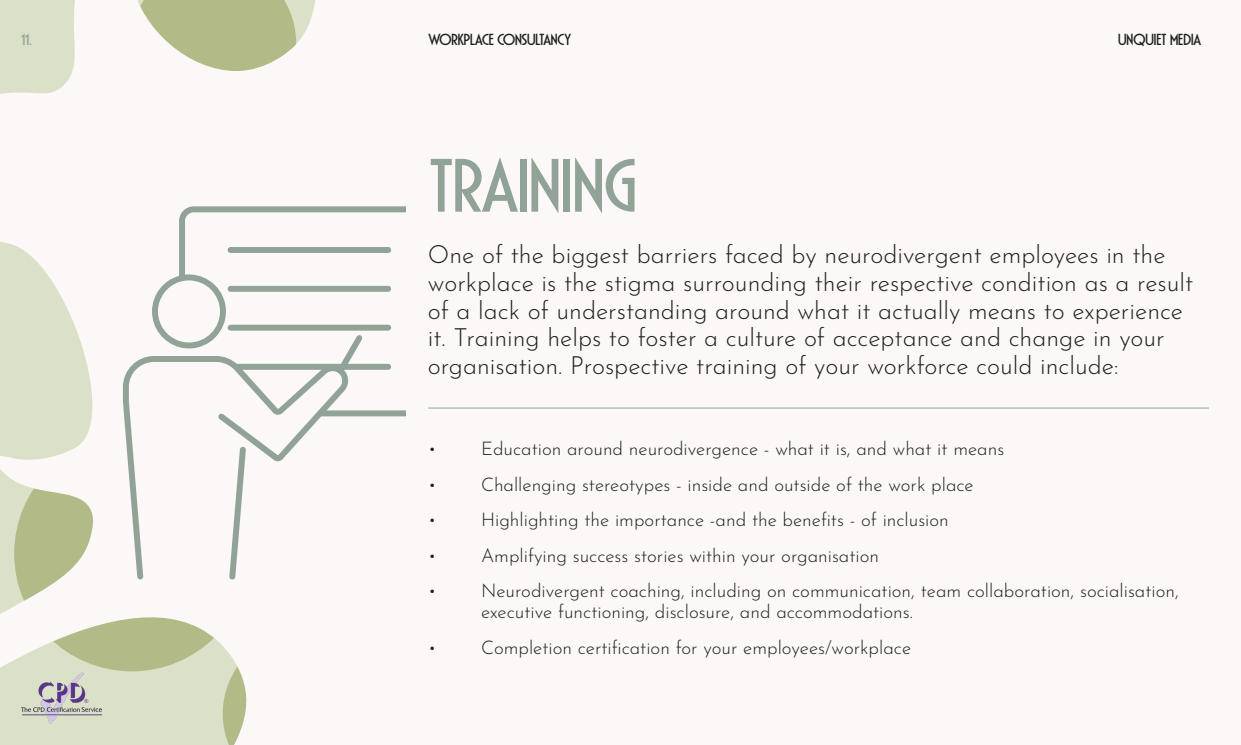
<style>
.page{position:relative;width:1241px;height:745px;background:#fff}
.page>*{position:absolute;margin:0;border:0;box-sizing:border-box;transform-origin:0 0}
.t1{font:100px "LHF Gloria";color:#91a396}
.t2{font:100 25px/27.5px "Josefin Sans";color:#1e201d}
.t3{font:21.25px "LHF Gloria";color:#1e201d}
.t4{font:21.25px "LHF Gloria";color:#91a396}
.t5{font:100 18.75px/21.2px "Josefin Sans";color:#1e201d}
</style>
<div class="page">
<svg style="left:0;top:0;width:316px;height:744px"></svg>
<div style="left:366px;top:0;width:112px;height:744px;background:#fbf8f7"></div>
<svg style="left:123px;top:206px;width:283px;height:373px"></svg>
<svg style="left:229px;top:446px;width:17px;height:133px"></svg>
<div style="left:406px;top:0;width:834px;height:744px;background:#fbf8f7"></div>
<hr style="left:428px;top:407px;width:780px;height:1px;background:#91a397">
<img style="left:21px;top:672px;width:81px;height:51px">
<p class="t4" style="left:21px;top:30px;width:12px">11.</p>
<p class="t3" style="left:428px;top:30px;width:144px">workplace Consultancy</p>
<p class="t3" style="left:1117px;top:30px;width:84px">Unquiet Media</p>
<h1 class="t1" style="left:428px;top:140px;width:210px">Training</h1>
<p class="t2" style="left:428px;top:239px;width:766px">One of the biggest barriers faced by neurodivergent employees in the workplace is the stigma surrounding their respective condition as a result of a lack of understanding around what it actually means to experience it. Training helps to foster a culture of acceptance and change in your organisation. Prospective training of your workforce could include:</p>
<p class="t5" style="left:428px;top:436px;width:578px">• Education around neurodivergence - what it is, and what it means</p>
<p class="t5" style="left:428px;top:471px;width:547px">• Challenging stereotypes - inside and outside of the work place</p>
<p class="t5" style="left:428px;top:507px;width:522px">• Highlighting the importance -and the benefits - of inclusion</p>
<p class="t5" style="left:428px;top:542px;width:452px">• Amplifying success stories within your organisation</p>
<p class="t5" style="left:481px;top:578px;width:699px;text-indent:-53px">• Neurodivergent coaching, including on communication, team collaboration, socialisation, executive functioning, disclosure, and accommodations.</p>
<p class="t5" style="left:428px;top:634px;width:484px">• Completion certification for your employees/workplace</p>
</div>
